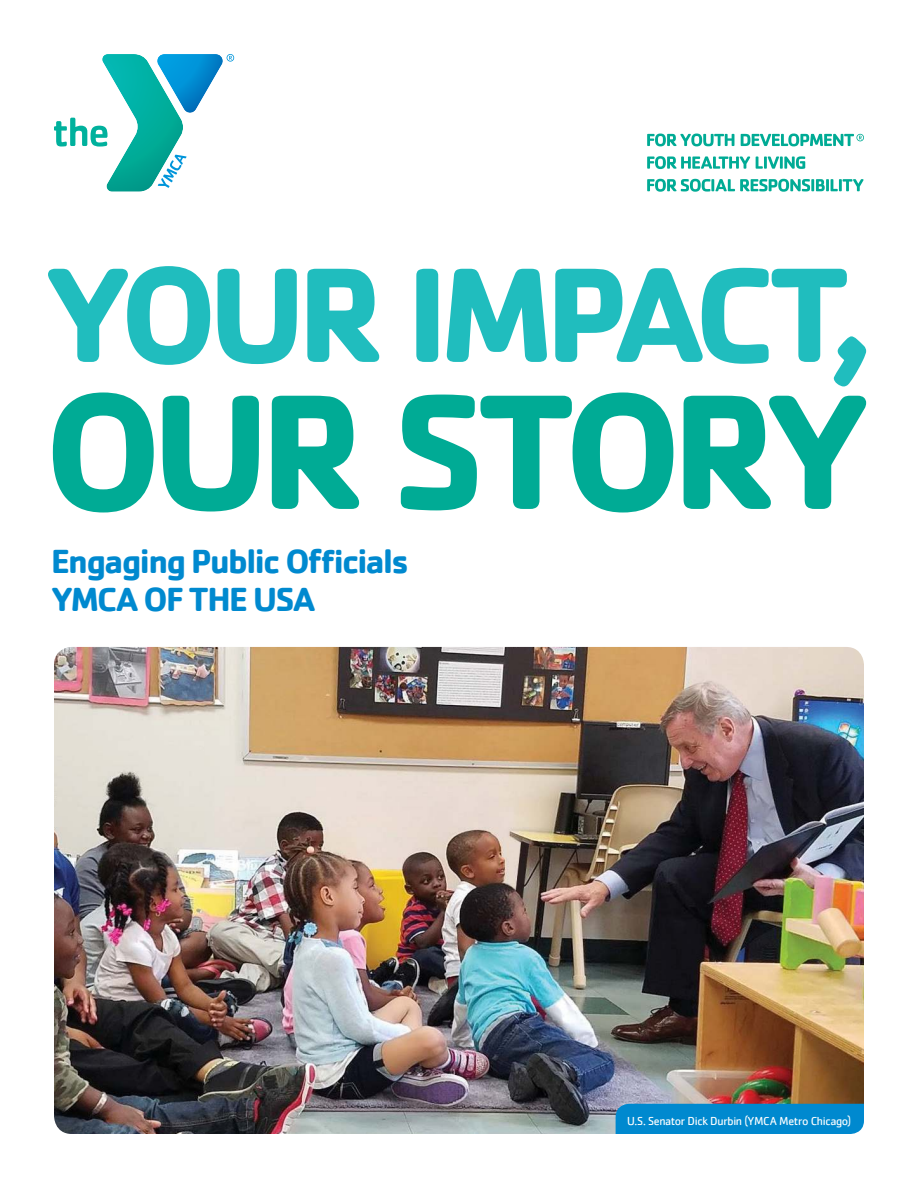
<style>
.page{position:relative;width:918px;height:1188px;background:#fff}
.page>*{position:absolute;margin:0;border:0;box-sizing:border-box;transform-origin:0 0}
.t1{font:700 169.5px "Cachet";letter-spacing:-.065em;color:#00ab95}
.t2{font:700 139.5px "Cachet";letter-spacing:-.065em;color:#20bdbe}
.t3{font:700 34.5px/37.5px "Cachet";letter-spacing:-.045em;color:#0089cf}
.t4{font:12px "Cachet";letter-spacing:-.03em;color:#fff}
</style>
<div class="page">
<svg style="left:647px;top:134px;width:87px;height:12px"></svg>
<svg style="left:647px;top:156px;width:103px;height:13px"></svg>
<svg style="left:756px;top:156px;width:49px;height:13px"></svg>
<svg style="left:647px;top:179px;width:217px;height:13px"></svg>
<svg style="left:741px;top:134px;width:123px;height:12px"></svg>
<svg style="left:227px;top:54px;width:7px;height:8px"></svg>
<img style="left:102px;top:54px;width:81px;height:138px">
<svg style="left:54px;top:118px;width:54px;height:29px"></svg>
<svg style="left:158px;top:155px;width:29px;height:33px"></svg>
<img style="left:157px;top:54px;width:66px;height:59px">
<img style="left:54px;top:647px;width:810px;height:487px">
<div style="left:616px;top:1104px;width:248px;height:30px;background:#0089cf"></div>
<h2 class="t2" style="left:44px;top:250px;width:832px">YOUR IMPACT,</h2>
<h1 class="t1" style="left:44px;top:373px;width:830px">OUR STORY</h1>
<h3 class="t3" style="left:51px;top:542px;width:360px">Engaging Public Officials<br>YMCA OF THE USA</h3>
<p class="t4" style="left:627px;top:1115px;width:226px">U.S. Senator Dick Durbin (YMCA Metro Chicago)</p>
</div>
